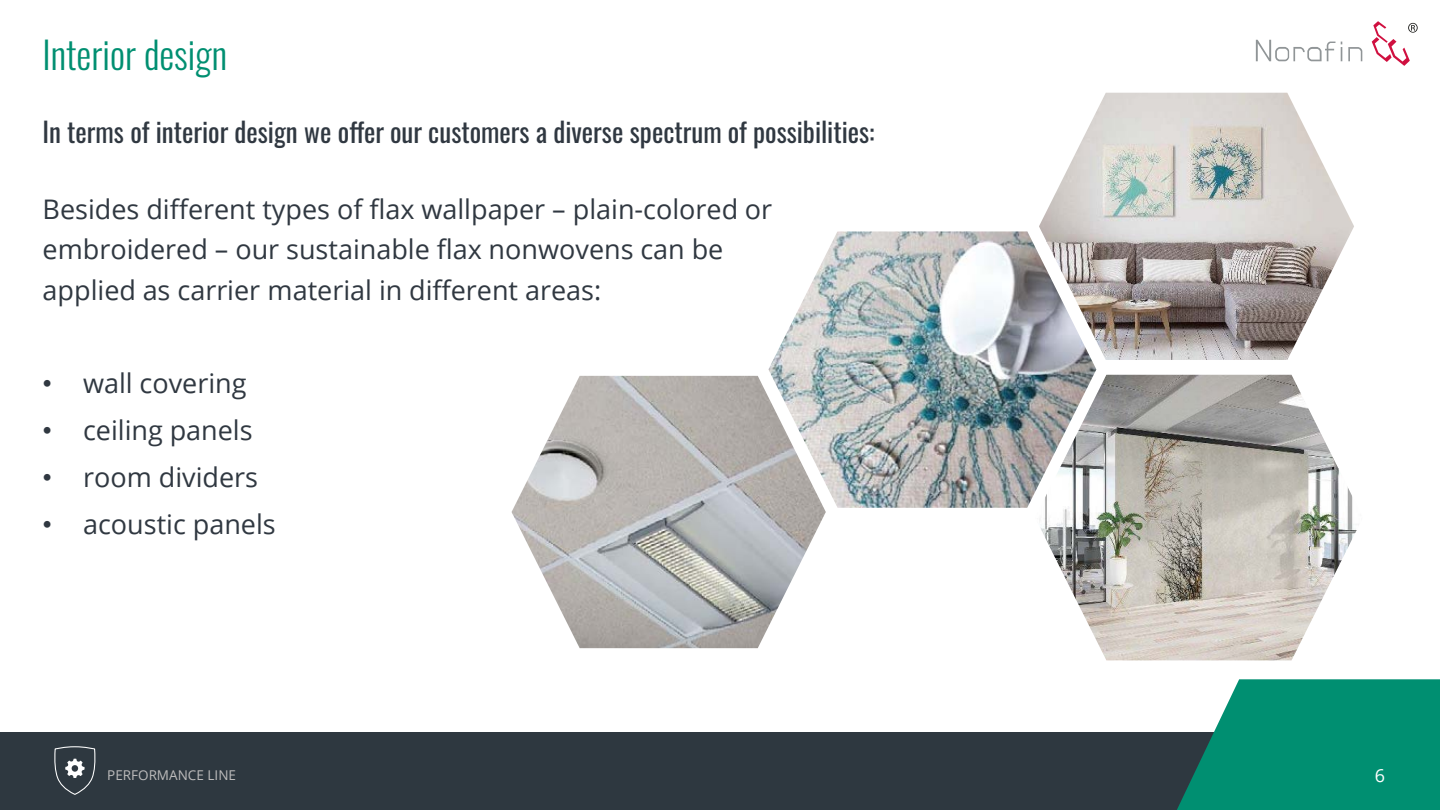
<style>
.page{position:relative;width:1440px;height:810px;background:#fff}
.page>*{position:absolute;margin:0;border:0;box-sizing:border-box;transform-origin:0 0}
.t1{font:300 37.5px "Oswald";color:#008f71}
.t2{font:27px/40.5px "Open Sans";color:#303841}
.t3{font:27px "Oswald";color:#303841}
.t4{font:18px "Open Sans";color:#fff}
.t5{font:13.5px "Open Sans";color:#bdbcbc}
.s1{font-family:"Arial"}
</style>
<div class="page">
<div style="left:0;top:732px;width:1440px;height:78px;background:#2e3840"></div>
<svg style="left:1256px;top:40px;width:106px;height:21px"></svg>
<svg style="left:1372px;top:21px;width:46px;height:45px"></svg>
<svg style="left:1177px;top:679px;width:263px;height:131px;background:#15947a"></svg>
<svg style="left:54px;top:746px;width:42px;height:49px"></svg>
<img style="left:512px;top:376px;width:314px;height:272px">
<img style="left:768px;top:231px;width:328px;height:277px">
<img style="left:1035px;top:375px;width:322px;height:285px">
<img style="left:1039px;top:93px;width:315px;height:267px">
<h1 class="t1" style="left:43px;top:22px;width:186px">Interior design</h1>
<p class="t3" style="left:43px;top:108px;width:834px">In terms of interior design we offer our customers a diverse spectrum of possibilities:</p>
<p class="t2" style="left:43px;top:188px;width:731px">Besides different types of flax wallpaper – plain-colored or embroidered – our sustainable flax nonwovens can be applied as carrier material in different areas:</p>
<p class="t2" style="left:43px;top:363px;width:206px"><span class="s1">•</span> wall covering</p>
<p class="t2" style="left:43px;top:410px;width:212px"><span class="s1">•</span> ceiling panels</p>
<p class="t2" style="left:43px;top:457px;width:217px"><span class="s1">•</span> room dividers</p>
<p class="t2" style="left:43px;top:504px;width:235px"><span class="s1">•</span> acoustic panels</p>
<p class="t5" style="left:107px;top:766px;width:130px">PERFORMANCE LINE</p>
<p class="t4" style="left:1375px;top:763px;width:12px">6</p>
</div>
